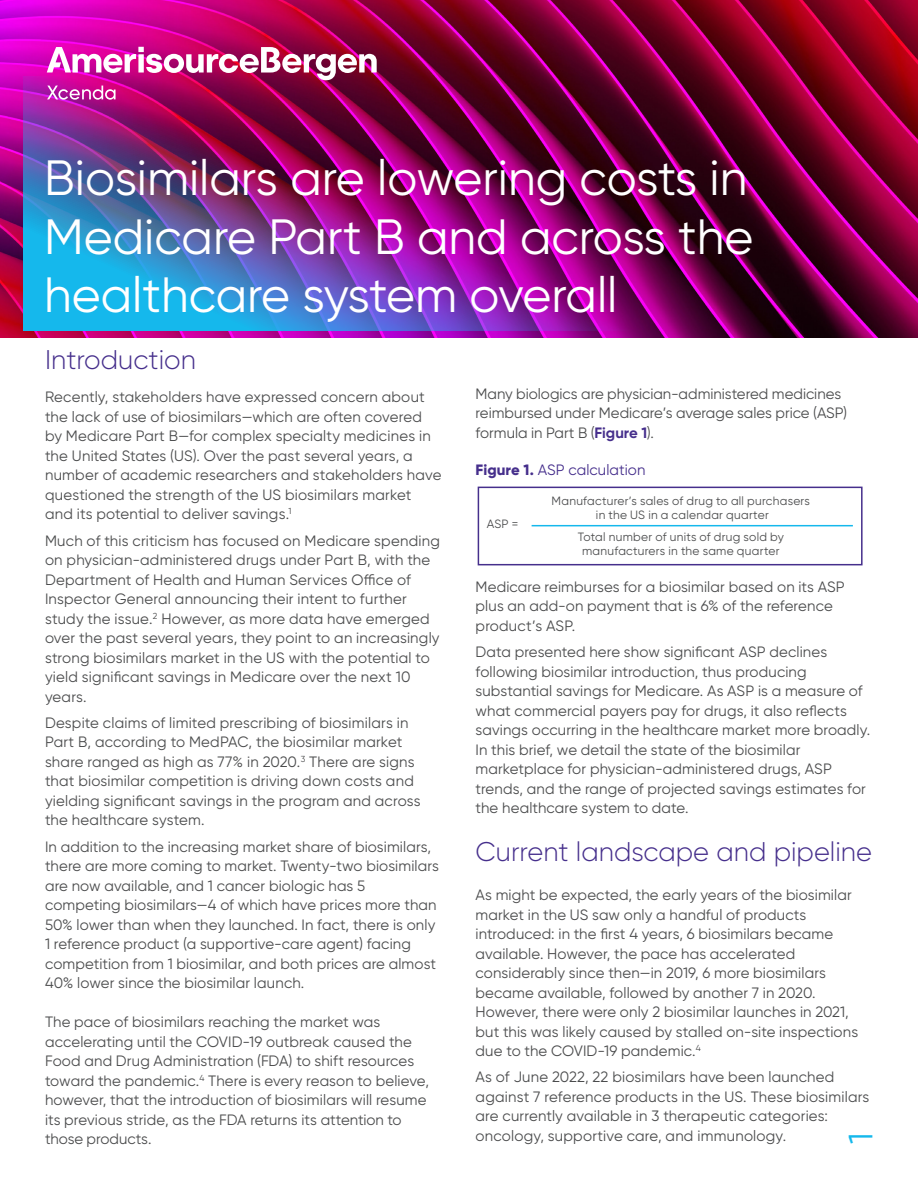
<style>
.page{position:relative;width:918px;height:1188px;background:#fff}
.page>*{position:absolute;margin:0;border:0;box-sizing:border-box;transform-origin:0 0}
.L1_Headline_45_pt{font:49.5px/58.5px "Gilroy";color:#fff;text-align:justify}
.t1{font:33.75px "Gilroy";color:#15b8ec}
.Subhead_16pt{font:300 27px "Gilroy";color:#462f8c}
.Subhead_16pt-2{font:15px/19.5px "Gilroy";letter-spacing:.01em;color:#4b4c4d}
.Subhead_16pt-3{font:15px "Gilroy";letter-spacing:.005em;color:#462f8c}
.Subhead_16pt-4{font:12px/13.5px "Gilroy";letter-spacing:.025em;color:#4b4c4d;text-align:center}
.s1{font-weight:700;color:#462f8c}
.s2{font-weight:800}
</style>
<div class="page">
<img style="left:0;top:0;width:918px;height:338px">
<img style="left:23px;top:76px;width:872px;height:254px">
<img style="left:47px;top:47px;width:330px;height:33px">
<svg style="left:47px;top:86px;width:69px;height:14px"></svg>
<div style="left:478px;top:487px;width:385px;height:78px;border:2px solid #462f8c"></div>
<hr style="left:532px;top:525px;width:321px;height:1px;background:#15b8ec">
<p class="L1_Headline_45_pt" style="left:44px;top:148px;width:711px">Biosimilars are lowering costs in Medicare Part B and across the healthcare system overall</p>
<p class="Subhead_16pt" style="left:45px;top:343px;width:152px">Introduction</p>
<p class="Subhead_16pt-2" style="left:45px;top:387px;width:398px">Recently, stakeholders have expressed concern about the lack of use of biosimilars—which are often covered by Medicare Part B—for complex specialty medicines in the United States (US). Over the past several years, a number of academic researchers and stakeholders have questioned the strength of the US biosimilars market and its potential to deliver savings.<sup>1</sup></p>
<p class="Subhead_16pt-2" style="left:45px;top:530px;width:396px">Much of this criticism has focused on Medicare spending on physician-administered drugs under Part B, with the Department of Health and Human Services Office of Inspector General announcing their intent to further study the issue.<sup>2</sup> However, as more data have emerged over the past several years, they point to an increasingly strong biosimilars market in the US with the potential to yield significant savings in Medicare over the next 10 years.</p>
<p class="Subhead_16pt-2" style="left:45px;top:713px;width:377px">Despite claims of limited prescribing of biosimilars in Part B, according to MedPAC, the biosimilar market share ranged as high as 77% in 2020.<sup>3</sup> There are signs that biosimilar competition is driving down costs and yielding significant savings in the program and across the healthcare system.</p>
<p class="Subhead_16pt-2" style="left:45px;top:836px;width:396px">In addition to the increasing market share of biosimilars, there are more coming to market. Twenty-two biosimilars are now available, and 1 cancer biologic has 5 competing biosimilars—4 of which have prices more than 50% lower than when they launched. In fact, there is only 1 reference product (a supportive-care agent) facing competition from 1 biosimilar, and both prices are almost 40% lower since the biosimilar launch.</p>
<p class="Subhead_16pt-2" style="left:45px;top:1012px;width:386px">The pace of biosimilars reaching the market was accelerating until the COVID-19 outbreak caused the Food and Drug Administration (FDA) to shift resources toward the pandemic.<sup>4</sup> There is every reason to believe, however, that the introduction of biosimilars will resume its previous stride, as the FDA returns its attention to those products.</p>
<p class="Subhead_16pt-2" style="left:476px;top:384px;width:373px">Many biologics are physician-administered medicines reimbursed under Medicare’s average sales price (ASP) formula in Part B (<span class="s1">Figure 1</span>).</p>
<p class="Subhead_16pt-3" style="left:476px;top:460px;width:171px"><span class="s2">Figure 1.</span> ASP calculation</p>
<p class="Subhead_16pt-4" style="left:552px;top:494px;width:260px">Manufacturer’s sales of drug to all purchasers in the US in a calendar quarter</p>
<p class="Subhead_16pt-4" style="left:578px;top:530px;width:208px">Total number of units of drug sold by</p>
<p class="Subhead_16pt-4" style="left:582px;top:544px;width:199px">manufacturers in the same quarter</p>
<p class="Subhead_16pt-4" style="left:487px;top:517px;width:33px">ASP =</p>
<p class="Subhead_16pt-2" style="left:476px;top:577px;width:371px">Medicare reimburses for a biosimilar based on its ASP plus an add-on payment that is 6% of the reference product’s ASP.</p>
<p class="Subhead_16pt-2" style="left:476px;top:642px;width:396px">Data presented here show significant ASP declines following biosimilar introduction, thus producing substantial savings for Medicare. As ASP is a measure of what commercial payers pay for drugs, it also reflects savings occurring in the healthcare market more broadly.<br>In this brief, we detail the state of the biosimilar marketplace for physician-administered drugs, ASP trends, and the range of projected savings estimates for the healthcare system to date.</p>
<p class="Subhead_16pt" style="left:476px;top:835px;width:398px">Current landscape and pipeline</p>
<p class="Subhead_16pt-2" style="left:476px;top:885px;width:384px">As might be expected, the early years of the biosimilar market in the US saw only a handful of products introduced: in the first 4 years, 6 biosimilars became available. However, the pace has accelerated considerably since then—in 2019, 6 more biosimilars became available, followed by another 7 in 2020.<br>However, there were only 2 biosimilar launches in 2021, but this was likely caused by stalled on-site inspections due to the COVID-19 pandemic.<sup>4</sup></p>
<p class="Subhead_16pt-2" style="left:476px;top:1067px;width:395px">As of June 2022, 22 biosimilars have been launched against 7 reference products in the US. These biosimilars are currently available in 3 therapeutic categories: oncology, supportive care, and immunology.</p>
<h2 class="t1" style="left:840px;top:1144px;width:13px;rotate:-90deg">1</h2>
</div>
